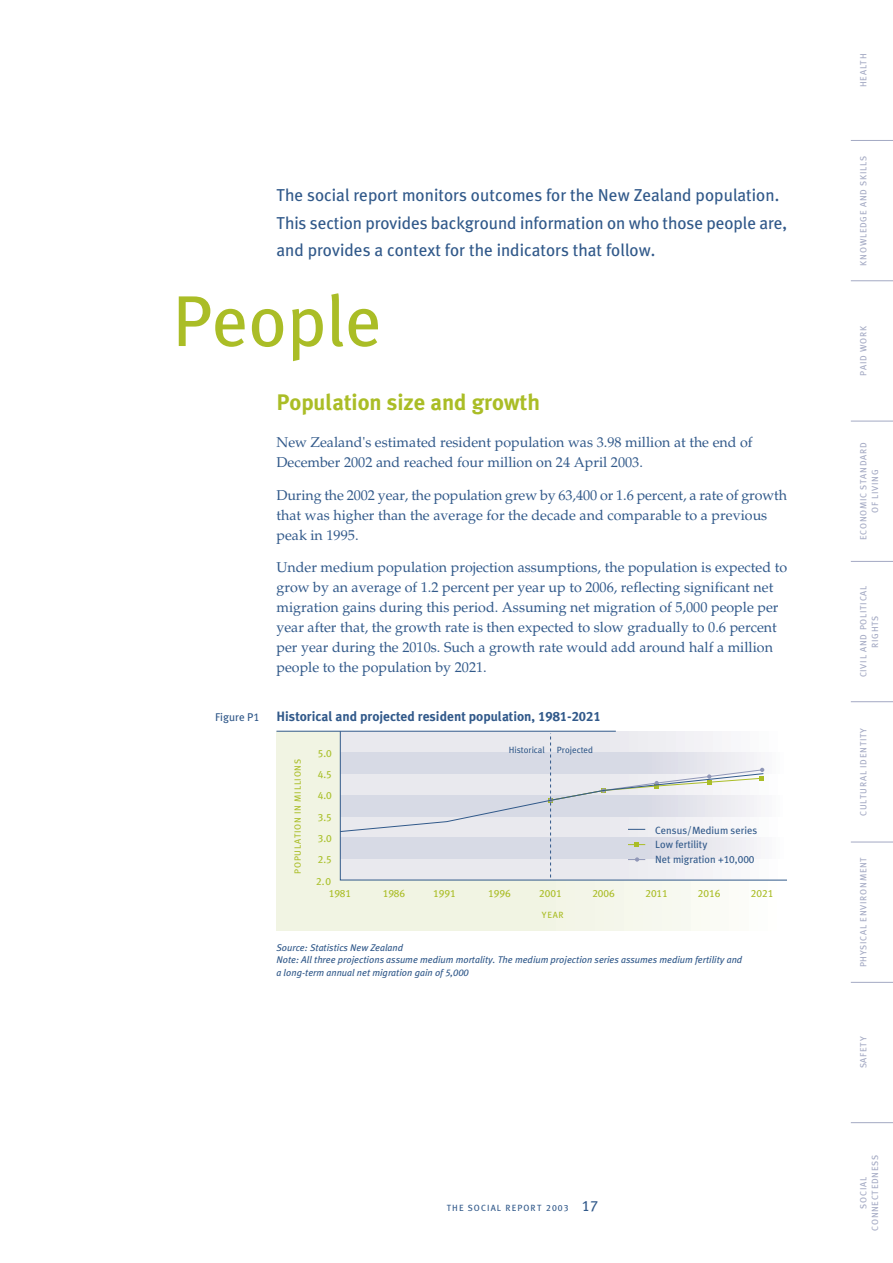
<style>
.page{position:relative;width:893px;height:1263px;background:#fff}
.page>*{position:absolute;margin:0;border:0;box-sizing:border-box;transform-origin:0 0}
.t1{font:72px "Meta Plus Book Maori";color:#aabd26}
.t2{font:22.5px "Meta Plus Bold Maori";color:#aabd26}
.t3{font:17.25px/27.6px "Meta Plus Book Maori";color:#31598a}
.t4{font:14.25px/20px "Palatino Maori";color:#31598a}
.t5{font:13.5px "Meta Plus Bold Maori";color:#31598a}
.t6{font:11.25px "Meta Plus Book Maori";color:#31598a}
.t7{font:10.5px/14.7px "Meta Plus Book Maori";color:#31598a}
.t8{font:10.5px "Meta Plus Book Maori";color:#aabd26}
.t9{font:10.5px/21.3px "Meta Plus Book Maori";color:#a9c029;text-align:justify}
.t10{font:italic 9.75px/12.8px "Meta Plus Book Maori";color:#31598a}
.t11{font:9px/11.7px "Meta Plus Book Maori";letter-spacing:.08em;color:#a3a9c3;text-align:center}
.t12{font:9px "Meta Plus Book Maori";letter-spacing:.08em;color:#aabd26}
.t13{font:9px "Meta Plus Book Maori";letter-spacing:.12em;color:#31598a}
.t14{font:9px "Meta Plus Book Maori";color:#31598a}
.s1{font-size:15px}
</style>
<div class="page">
<hr style="left:850px;top:1122px;width:42px;height:1px;background:#a3a9c3">
<hr style="left:850px;top:982px;width:42px;height:1px;background:#a3a9c3">
<hr style="left:850px;top:842px;width:42px;height:1px;background:#a3a9c3">
<hr style="left:850px;top:701px;width:42px;height:1px;background:#a3a9c3">
<hr style="left:850px;top:561px;width:42px;height:1px;background:#a3a9c3">
<hr style="left:850px;top:421px;width:42px;height:1px;background:#a3a9c3">
<hr style="left:850px;top:281px;width:42px;height:1px;background:#a3a9c3">
<hr style="left:850px;top:140px;width:42px;height:1px;background:#a3a9c3">
<div style="left:276px;top:731px;width:131px;height:200px;background:#f1f4e3"></div>
<div style="left:407px;top:731px;width:131px;height:200px;background:#f1f4e3"></div>
<div style="left:537px;top:731px;width:9px;height:200px;background:#f1f4e3"></div>
<div style="left:546px;top:731px;width:10px;height:200px;background:#f1f4e4"></div>
<div style="left:556px;top:731px;width:10px;height:200px;background:#f3f5e6"></div>
<div style="left:566px;top:731px;width:9px;height:200px;background:#f3f5e7"></div>
<div style="left:575px;top:731px;width:10px;height:200px;background:#f3f5e8"></div>
<div style="left:585px;top:731px;width:10px;height:200px;background:#f3f5e8"></div>
<div style="left:595px;top:731px;width:9px;height:200px;background:#f4f6e9"></div>
<div style="left:604px;top:731px;width:10px;height:200px;background:#f4f6ea"></div>
<div style="left:614px;top:731px;width:9px;height:200px;background:#f4f6eb"></div>
<div style="left:623px;top:731px;width:10px;height:200px;background:#f6f8ec"></div>
<div style="left:633px;top:731px;width:10px;height:200px;background:#f6f8ed"></div>
<div style="left:643px;top:731px;width:9px;height:200px;background:#f6f8ee"></div>
<div style="left:652px;top:731px;width:10px;height:200px;background:#f6f8ef"></div>
<div style="left:662px;top:731px;width:9px;height:200px;background:#f7f9ef"></div>
<div style="left:671px;top:731px;width:10px;height:200px;background:#f7f9f0"></div>
<div style="left:681px;top:731px;width:10px;height:200px;background:#f7f9f1"></div>
<div style="left:691px;top:731px;width:9px;height:200px;background:#fafbf3"></div>
<div style="left:700px;top:731px;width:10px;height:200px;background:#fafbf4"></div>
<div style="left:710px;top:731px;width:10px;height:200px;background:#fafbf5"></div>
<div style="left:720px;top:731px;width:9px;height:200px;background:#fafbf6"></div>
<div style="left:729px;top:731px;width:10px;height:200px;background:#fcfcf7"></div>
<div style="left:739px;top:731px;width:9px;height:200px;background:#fcfcf8"></div>
<div style="left:748px;top:731px;width:10px;height:200px;background:#fdfefb"></div>
<hr style="left:276px;top:731px;width:340px;height:1px;background:#31598a">
<svg style="left:340px;top:731px;width:447px;height:149px"></svg>
<svg style="left:339px;top:733px;width:425px;height:145px"></svg>
<p class="t3" style="left:276px;top:182px;width:512px">The social report monitors outcomes for the New Zealand population.<br>This section provides background information on who those people are, and provides a context for the indicators that follow.</p>
<h1 class="t1" style="left:172px;top:291px;width:211px">People</h1>
<h2 class="t2" style="left:276px;top:393px;width:265px">Population size and growth</h2>
<p class="t4" style="left:276px;top:434px;width:477px">New Zealand's estimated resident population was 3.98 million at the end of<br>December 2002 and reached four million on 24 April 2003.</p>
<p class="t4" style="left:276px;top:487px;width:512px">During the 2002 year, the population grew by 63,400 or 1.6 percent, a rate of growth that was higher than the average for the decade and comparable to a previous peak in 1995.</p>
<p class="t4" style="left:276px;top:559px;width:512px">Under medium population projection assumptions, the population is expected to grow by an average of 1.2 percent per year up to 2006, reflecting significant net migration gains during this period. Assuming net migration of 5,000 people per year after that, the growth rate is then expected to slow gradually to 0.6 percent per year during the 2010s. Such a growth rate would add around half a million people to the population by 2021.</p>
<p class="t6" style="left:215px;top:712px;width:46px">Figure P1</p>
<p class="t5" style="left:276px;top:711px;width:325px">Historical and projected resident population, 1981-2021</p>
<p class="t12" style="left:294px;top:874px;width:116px;rotate:-90deg">POPULATION IN MILLIONS</p>
<p class="t9" style="left:316px;top:743px;width:17px">5.0<br>4.5<br>4.0<br>3.5<br>3.0<br>2.5<br>2.0</p>
<p class="t14" style="left:508px;top:746px;width:38px">Historical</p>
<p class="t14" style="left:557px;top:746px;width:38px">Projected</p>
<p class="t7" style="left:655px;top:823px;width:103px">Census/Medium series<br>Low fertility<br>Net migration +10,000</p>
<p class="t8" style="left:329px;top:889px;width:24px">1981</p>
<p class="t8" style="left:383px;top:889px;width:24px">1986</p>
<p class="t8" style="left:433px;top:889px;width:24px">1991</p>
<p class="t8" style="left:488px;top:889px;width:24px">1996</p>
<p class="t8" style="left:539px;top:889px;width:24px">2001</p>
<p class="t8" style="left:592px;top:889px;width:24px">2006</p>
<p class="t8" style="left:645px;top:889px;width:24px">2011</p>
<p class="t8" style="left:698px;top:889px;width:24px">2016</p>
<p class="t8" style="left:751px;top:889px;width:24px">2021</p>
<p class="t12" style="left:542px;top:911px;width:23px">YEAR</p>
<p class="t10" style="left:276px;top:941px;width:467px">Source: Statistics New Zealand<br>Note: All three projections assume medium mortality. The medium projection series assumes medium fertility and a long-term annual net migration gain of 5,000</p>
<p class="t13" style="left:446px;top:1204px;width:153px">THE SOCIAL REPORT 2003 <span class="s1">17</span></p>
<p class="t11" style="left:858px;top:87px;width:35px;rotate:-90deg">HEALTH</p>
<p class="t11" style="left:858px;top:266px;width:111px;rotate:-90deg">KNOWLEDGE AND SKILLS</p>
<p class="t11" style="left:858px;top:376px;width:51px;rotate:-90deg">PAID WORK</p>
<p class="t11" style="left:858px;top:540px;width:99px;rotate:-90deg">ECONOMIC STANDARD<br>OF LIVING</p>
<p class="t11" style="left:858px;top:677px;width:93px;rotate:-90deg">CIVIL AND POLITICAL<br>RIGHTS</p>
<p class="t11" style="left:858px;top:816px;width:90px;rotate:-90deg">CULTURAL IDENTITY</p>
<p class="t11" style="left:858px;top:967px;width:112px;rotate:-90deg">PHYSICAL ENVIRONMENT</p>
<p class="t11" style="left:858px;top:1068px;width:33px;rotate:-90deg">SAFETY</p>
<p class="t11" style="left:858px;top:1231px;width:78px;rotate:-90deg">SOCIAL<br>CONNECTEDNESS</p>
</div>
